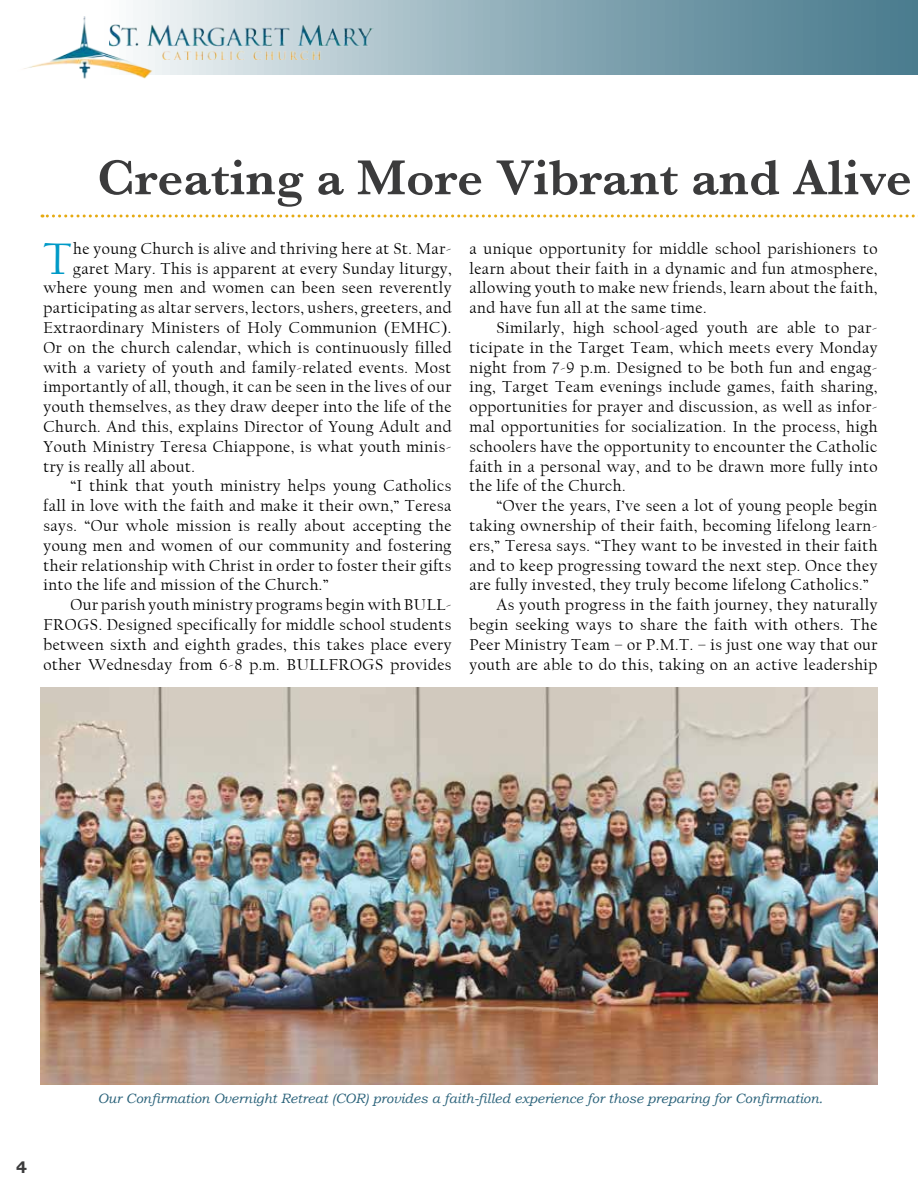
<style>
.page{position:relative;width:918px;height:1188px;background:#fff}
.page>*{position:absolute;margin:0;border:0;box-sizing:border-box;transform-origin:0 0}
.t1{font:600 51px "Baskerville";color:#3b3b3c}
.t2{font:46.35px "Californian FB";color:#009ac7}
.t3{font:16.5px/19.8px "Californian FB";letter-spacing:.03em;color:#000;text-align:justify}
.t4{font:700 16.5px "Bookman Old Style";color:#3b3b3c}
.t5{font:italic 13.5px "Bookman Old Style";color:#296179}
</style>
<div class="page">
<div style="left:0;top:0;width:918px;height:75px;background:linear-gradient(to right,#fff,#3e7387)"></div>
<img style="left:17px;top:16px;width:137px;height:63px">
<img style="left:109px;top:24px;width:265px;height:36px">
<svg style="left:42px;top:214px;width:876px;height:4px"></svg>
<img style="left:40px;top:688px;width:837px;height:396px">
<h1 class="t1" style="left:97px;top:142px;width:816px">Creating a More Vibrant and Alive</h1>
<h2 class="t2" style="left:43px;top:233px;width:30px">T</h2>
<p class="t3" style="left:73px;top:239px;width:380px">he young Church is alive and thriving here at St. Mar-</p>
<p class="t3" style="left:73px;top:259px;width:380px">garet Mary. This is apparent at every Sunday liturgy,</p>
<p class="t3" style="left:43px;top:278px;width:409px">where young men and women can been seen reverently</p>
<p class="t3" style="left:43px;top:298px;width:410px">participating as altar servers, lectors, ushers, greeters, and</p>
<p class="t3" style="left:43px;top:318px;width:409px">Extraordinary Ministers of Holy Communion (EMHC).</p>
<p class="t3" style="left:43px;top:338px;width:409px">Or on the church calendar, which is continuously filled</p>
<p class="t3" style="left:43px;top:358px;width:409px">with a variety of youth and family-related events. Most</p>
<p class="t3" style="left:43px;top:377px;width:409px">importantly of all, though, it can be seen in the lives of our</p>
<p class="t3" style="left:43px;top:397px;width:409px">youth themselves, as they draw deeper into the life of the</p>
<p class="t3" style="left:43px;top:417px;width:410px">Church. And this, explains Director of Young Adult and</p>
<p class="t3" style="left:43px;top:437px;width:410px">Youth Ministry Teresa Chiappone, is what youth minis-</p>
<p class="t3" style="left:43px;top:457px;width:153px">try is really all about.</p>
<p class="t3" style="left:70px;top:476px;width:382px">“I think that youth ministry helps young Catholics</p>
<p class="t3" style="left:43px;top:496px;width:409px">fall in love with the faith and make it their own,” Teresa</p>
<p class="t3" style="left:43px;top:516px;width:409px">says. “Our whole mission is really about accepting the</p>
<p class="t3" style="left:43px;top:536px;width:409px">young men and women of our community and fostering</p>
<p class="t3" style="left:43px;top:556px;width:409px">their relationship with Christ in order to foster their gifts</p>
<p class="t3" style="left:43px;top:575px;width:287px">into the life and mission of the Church.”</p>
<p class="t3" style="left:70px;top:595px;width:383px">Our parish youth ministry programs begin with BULL-</p>
<p class="t3" style="left:43px;top:615px;width:409px">FROGS. Designed specifically for middle school students</p>
<p class="t3" style="left:43px;top:635px;width:410px">between sixth and eighth grades, this takes place every</p>
<p class="t3" style="left:43px;top:655px;width:409px">other Wednesday from 6-8 p.m. BULLFROGS provides</p>
<p class="t3" style="left:469px;top:239px;width:410px">a unique opportunity for middle school parishioners to learn about their faith in a dynamic and fun atmosphere, allowing youth to make new friends, learn about the faith, and have fun all at the same time.</p>
<p class="t3" style="left:469px;top:318px;width:410px;text-indent:27px">Similarly, high school-aged youth are able to par&shy;ticipate in the Target Team, which meets every Monday night from 7-9 p.m. Designed to be both fun and engag&shy;ing, Target Team evenings include games, faith sharing, opportunities for prayer and discussion, as well as infor&shy;mal opportunities for socialization. In the process, high schoolers have the opportunity to encounter the Catholic faith in a personal way, and to be drawn more fully into the life of the Church.</p>
<p class="t3" style="left:496px;top:496px;width:382px">“Over the years, I’ve seen a lot of young people begin</p>
<p class="t3" style="left:469px;top:516px;width:409px">taking ownership of their faith, becoming lifelong learn-</p>
<p class="t3" style="left:469px;top:536px;width:410px">ers,” Teresa says. “They want to be invested in their faith</p>
<p class="t3" style="left:469px;top:556px;width:409px">and to keep progressing toward the next step. Once they</p>
<p class="t3" style="left:469px;top:575px;width:401px">are fully invested, they truly become lifelong Catholics.”</p>
<p class="t3" style="left:496px;top:595px;width:383px">As youth progress in the faith journey, they naturally</p>
<p class="t3" style="left:469px;top:615px;width:410px">begin seeking ways to share the faith with others. The</p>
<p class="t3" style="left:469px;top:635px;width:410px">Peer Ministry Team – or P.M.T. – is just one way that our</p>
<p class="t3" style="left:469px;top:655px;width:410px">youth are able to do this, taking on an active leadership</p>
<p class="t4" style="left:16px;top:1155px;width:12px">4</p>
<p class="t5" style="left:98px;top:1089px;width:726px">Our Confirmation Overnight Retreat (COR) provides a faith-filled experience for those preparing for Confirmation.</p>
</div>
